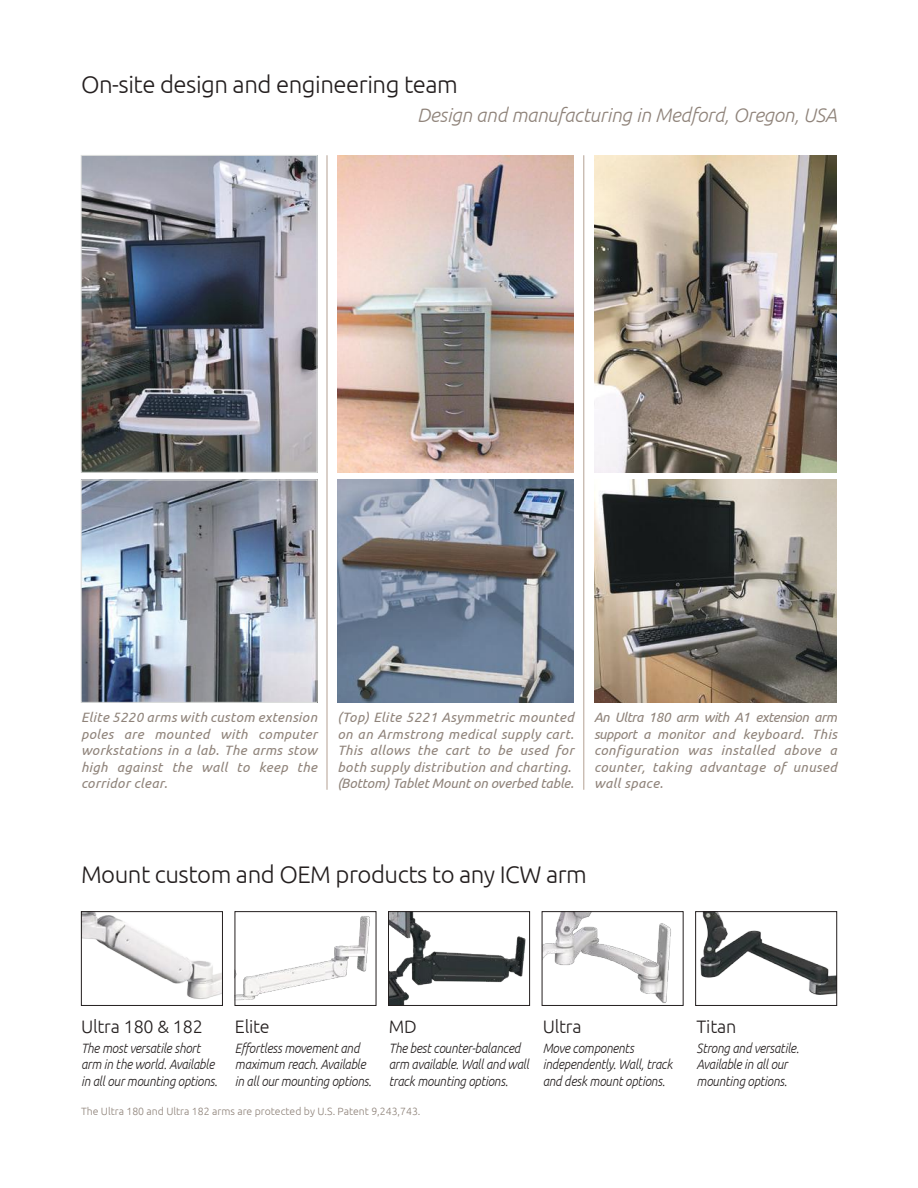
<style>
.page{position:relative;width:918px;height:1188px;background:#fff}
.page>*{position:absolute;margin:0;border:0;box-sizing:border-box;transform-origin:0 0}
.t1{font:300 24px "Ubuntu";letter-spacing:-.02em;color:#241f1f}
.t2{font:italic 300 19.5px "Ubuntu";letter-spacing:-.01em;color:#8f837a}
.t3{font:300 18px "Ubuntu";letter-spacing:-.01em;color:#241f1f}
.t4{font:italic 13.5px/16.5px "Ubuntu";letter-spacing:.025em;color:#8f837a;text-align:justify}
.t5{font:italic 300 13.5px/16.5px "Ubuntu";letter-spacing:-.015em;color:#241f1f;scale:.9 1}
.t6{font:300 10.5px "Ubuntu";color:#8f837a}
</style>
<div class="page">
<img style="left:338px;top:155px;width:236px;height:317px">
<img style="left:700px;top:913px;width:135px;height:81px">
<div style="left:695px;top:911px;width:142px;height:95px;border:1px solid #241f1f"></div>
<img style="left:544px;top:913px;width:127px;height:90px">
<div style="left:542px;top:911px;width:141px;height:95px;border:1px solid #241f1f"></div>
<img style="left:390px;top:913px;width:136px;height:91px">
<div style="left:388px;top:911px;width:142px;height:95px;border:1px solid #241f1f"></div>
<img style="left:83px;top:913px;width:138px;height:86px">
<div style="left:81px;top:911px;width:142px;height:95px;border:1px solid #241f1f"></div>
<img style="left:237px;top:916px;width:133px;height:85px">
<div style="left:235px;top:911px;width:141px;height:95px;border:1px solid #241f1f"></div>
<img style="left:594px;top:155px;width:243px;height:317px">
<img style="left:594px;top:480px;width:243px;height:223px">
<hr style="left:327px;top:155px;width:1px;height:635px;background:#b4a193">
<hr style="left:583px;top:155px;width:1px;height:635px;background:#b4a193">
<img style="left:83px;top:157px;width:232px;height:313px">
<div style="left:81px;top:155px;width:236px;height:317px;border:1px solid #dddfdd"></div>
<img style="left:83px;top:482px;width:232px;height:219px">
<div style="left:81px;top:480px;width:236px;height:223px;border:1px solid #dddfdd"></div>
<img style="left:338px;top:480px;width:236px;height:223px">
<h1 class="t1" style="left:81px;top:70px;width:378px">On-site design and engineering team</h1>
<h2 class="t2" style="left:417px;top:103px;width:421px">Design and manufacturing in Medford, Oregon, USA</h2>
<p class="t4" style="left:81px;top:709px;width:238px">Elite 5220 arms with custom extension poles are mounted with computer workstations in a lab. The arms stow high against the wall to keep the corridor clear.</p>
<p class="t4" style="left:338px;top:709px;width:238px;text-align:left">(Top) Elite 5221 Asymmetric mounted on an Armstrong medical supply cart.<br>This allows the cart to be used for both supply distribution and charting. (Bottom) Tablet Mount on overbed table.</p>
<p class="t4" style="left:594px;top:709px;width:245px">An Ultra 180 arm with A1 extension arm support a monitor and keyboard. This configuration was installed above a counter, taking advantage of unused wall space.</p>
<h1 class="t1" style="left:81px;top:860px;width:508px">Mount custom and oem products to any icw arm</h1>
<h3 class="t3" style="left:81px;top:1016px;width:124px">Ultra 180 &amp; 182</h3>
<p class="t5" style="left:81px;top:1040px;width:153px">The most versatile short arm in the world. Available in all our mounting options.</p>
<h3 class="t3" style="left:235px;top:1016px;width:36px">Elite</h3>
<p class="t5" style="left:235px;top:1040px;width:153px">Effortless movement and maximum reach. Available in all our mounting options.</p>
<h3 class="t3" style="left:389px;top:1016px;width:30px">MD</h3>
<p class="t5" style="left:389px;top:1040px;width:157px">The best counter-balanced arm available. Wall and wall track mounting options.</p>
<p class="t6" style="left:81px;top:1105px;width:341px">The Ultra 180 and Ultra 182 arms are protected by U.S. Patent 9,243,743.</p>
<h3 class="t3" style="left:543px;top:1016px;width:40px">Ultra</h3>
<p class="t5" style="left:543px;top:1040px;width:146px">Move components independently. Wall, track and desk mount options.</p>
<h3 class="t3" style="left:697px;top:1016px;width:41px">Titan</h3>
<p class="t5" style="left:697px;top:1040px;width:115px">Strong and versatile.<br>Available in all our mounting options.</p>
</div>
